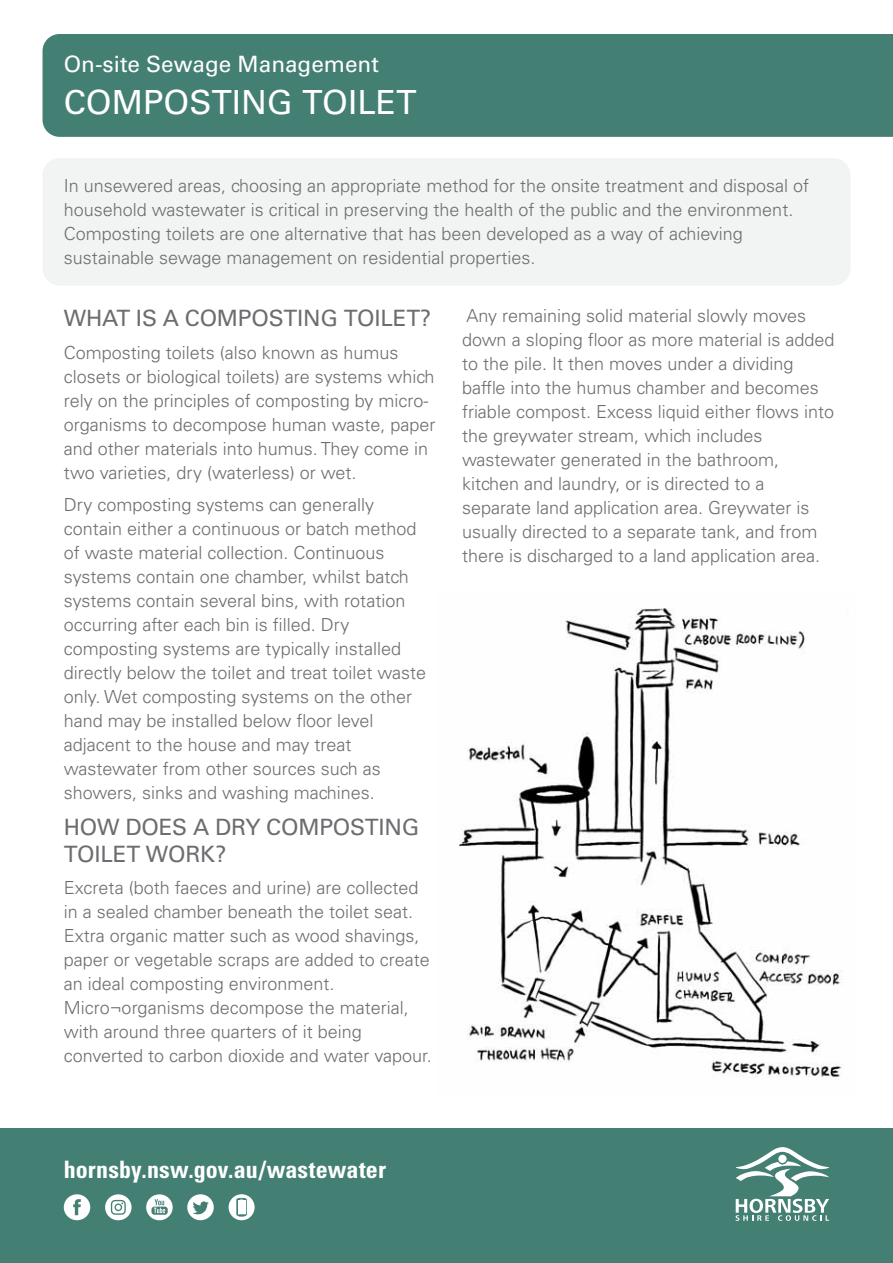
<style>
.page{position:relative;width:893px;height:1263px;background:#fff}
.page>*{position:absolute;margin:0;border:0;box-sizing:border-box;transform-origin:0 0}
.Sub_Head{font:33.3px "Univers";color:#fff}
.t1{font:700 condensed 24px "Univers";letter-spacing:.005em;color:#fff}
.Body_Copy{font:22.5px/27px "Univers";letter-spacing:-.01em;color:#6c6d70}
.Sub_Head-2{font:22.5px "Univers";letter-spacing:-.01em;color:#6c6d70}
.Sub_Head-3{font:22.5px "Univers";color:#fff}
.Body_Copy-2{font:300 18px/24px "Univers LT Std";color:#6c6d70}
</style>
<div class="page">
<div style="left:0;top:1127px;width:893px;height:136px;background:#447f74"></div>
<div style="left:43px;top:34px;width:850px;height:103px;background:#447f74"></div>
<svg style="left:736px;top:1147px;width:93px;height:74px"></svg>
<svg style="left:64px;top:1194px;width:26px;height:26px"></svg>
<svg style="left:146px;top:1194px;width:27px;height:26px"></svg>
<svg style="left:229px;top:1194px;width:26px;height:26px"></svg>
<svg style="left:187px;top:1194px;width:27px;height:26px"></svg>
<svg style="left:105px;top:1194px;width:27px;height:26px"></svg>
<div style="left:43px;top:158px;width:807px;height:128px;background:#f2f3f3;border-radius:17px"></div>
<img style="left:459px;top:608px;width:383px;height:470px">
<p class="Sub_Head-3" style="left:64px;top:51px;width:317px">On-site Sewage Management</p>
<p class="Sub_Head" style="left:64px;top:83px;width:354px">COMPOSTING TOILET</p>
<p class="Body_Copy-2" style="left:64px;top:174px;width:747px">In unsewered areas, choosing an appropriate method for the onsite treatment and disposal of household wastewater is critical in preserving the health of the public and the environment.<br>Composting toilets are one alternative that has been developed as a way of achieving sustainable sewage management on residential properties.</p>
<p class="Sub_Head-2" style="left:64px;top:305px;width:369px">WHAT IS A COMPOSTING TOILET?</p>
<p class="Body_Copy-2" style="left:64px;top:340px;width:373px">Composting toilets (also known as humus closets or biological toilets) are systems which rely on the principles of composting by micro&shy;organisms to decompose human waste, paper and other materials into humus. They come in two varieties, dry (waterless) or wet.</p>
<p class="Body_Copy-2" style="left:64px;top:493px;width:364px">Dry composting systems can generally contain either a continuous or batch method of waste material collection. Continuous systems contain one chamber, whilst batch systems contain several bins, with rotation occurring after each bin is filled. Dry composting systems are typically installed directly below the toilet and treat toilet waste only. Wet composting systems on the other hand may be installed below floor level adjacent to the house and may treat wastewater from other sources such as showers, sinks and washing machines.</p>
<p class="Body_Copy" style="left:64px;top:813px;width:357px">HOW DOES A DRY COMPOSTING<br>TOILET WORK?</p>
<p class="Body_Copy-2" style="left:64px;top:876px;width:369px">Excreta (both faeces and urine) are collected in a sealed chamber beneath the toilet seat.<br>Extra organic matter such as wood shavings, paper or vegetable scraps are added to create an ideal composting environment.<br>Micro¬organisms decompose the material, with around three quarters of it being converted to carbon dioxide and water vapour.</p>
<p class="Body_Copy-2" style="left:462px;top:304px;width:374px">Any remaining solid material slowly moves down a sloping floor as more material is added to the pile. It then moves under a dividing baffle into the humus chamber and becomes friable compost. Excess liquid either flows into the greywater stream, which includes wastewater generated in the bathroom, kitchen and laundry, or is directed to a separate land application area. Greywater is usually directed to a separate tank, and from there is discharged to a land application area.</p>
<h2 class="t1" style="left:64px;top:1155px;width:324px">hornsby.nsw.gov.au/wastewater</h2>
</div>
